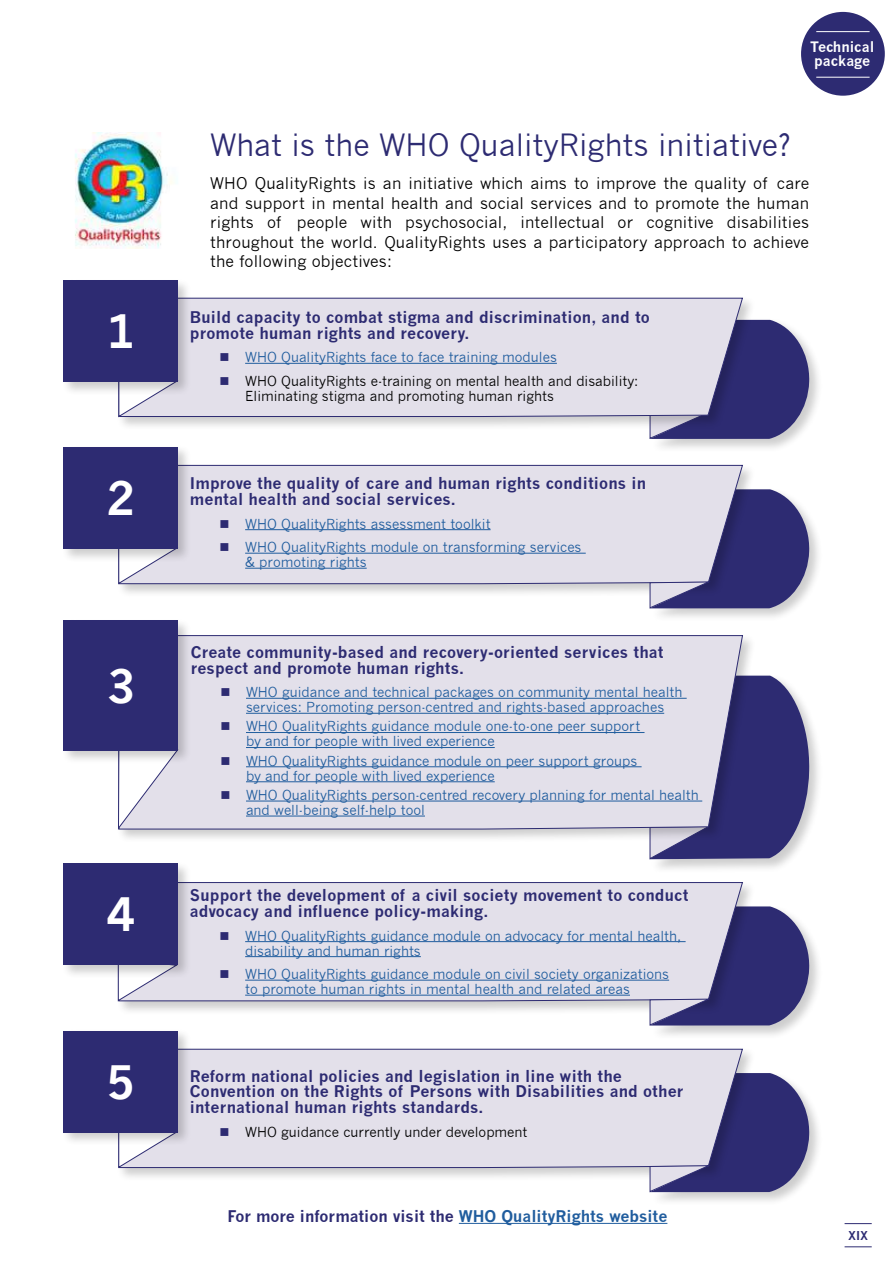
<style>
.page{position:relative;width:893px;height:1263px;background:#fff}
.page>*{position:absolute;margin:0;border:0;box-sizing:border-box;transform-origin:0 0}
.t1{font:700 45px "News Gothic";color:#fff}
.t2{font:30px "News Gothic";color:#2d2b72}
.t3{font:700 15.75px/15.8px "News Gothic";letter-spacing:.01em;color:#2d2b72}
.t4{font:15.75px/19.5px "News Gothic";letter-spacing:.01em;color:#000;text-align:justify}
.t5{font:700 14.1px/14.1px "News Gothic";color:#fff}
.t6{font:13.5px/15px "News Gothic";color:#205d9e}
.t7{font:13.5px/15px "News Gothic";color:#000}
.t8{font:700 12px "News Gothic";color:#2d2b72}
.s1{color:#205d9e}
</style>
<div class="page">
<div style="left:801px;top:12px;width:84px;height:84px;background:#2d2b72;border-radius:50%"></div>
<hr style="left:816px;top:31px;width:54px;height:1px;background:#fff">
<hr style="left:816px;top:77px;width:54px;height:1px;background:#fff">
<svg style="left:845px;top:1223px;width:27px;height:1px"></svg>
<svg style="left:845px;top:1246px;width:27px;height:1px"></svg>
<div style="left:649px;top:1071px;width:174px;height:135px;background:#000;opacity:.2"></div>
<div style="left:649px;top:904px;width:174px;height:136px;background:#000;opacity:.2"></div>
<div style="left:649px;top:673px;width:174px;height:200px;background:#000;opacity:.2"></div>
<div style="left:649px;top:487px;width:174px;height:136px;background:#000;opacity:.2"></div>
<div style="left:649px;top:318px;width:174px;height:135px;background:#000;opacity:.2"></div>
<img style="left:75px;top:133px;width:98px;height:115px">
<hr style="left:459px;top:1223px;width:208px;height:1px;background:#205d9e">
<svg style="left:649px;top:676px;width:161px;height:184px;background:#515089"></svg>
<svg style="left:649px;top:320px;width:161px;height:119px;background:#504e88"></svg>
<div style="left:116px;top:296px;width:640px;height:135px;background:#000;opacity:.2"></div>
<div style="left:179px;top:297px;width:564px;height:120px;background:#e3e0ea"></div>
<div style="left:116px;top:463px;width:640px;height:135px;background:#000;opacity:.2"></div>
<div style="left:179px;top:465px;width:564px;height:119px;background:#e3e0ea"></div>
<div style="left:116px;top:633px;width:640px;height:211px;background:#000;opacity:.2"></div>
<svg style="left:118px;top:635px;width:625px;height:195px;background:#d9d7e3"></svg>
<div style="left:116px;top:880px;width:640px;height:135px;background:#000;opacity:.2"></div>
<div style="left:179px;top:882px;width:564px;height:119px;background:#e3e0ea"></div>
<div style="left:116px;top:1046px;width:640px;height:136px;background:#000;opacity:.2"></div>
<div style="left:179px;top:1048px;width:564px;height:120px;background:#e3e0ea"></div>
<hr style="left:245px;top:363px;width:312px;height:1px;background:#205d9e">
<hr style="left:245px;top:529px;width:246px;height:1px;background:#205d9e">
<hr style="left:245px;top:553px;width:341px;height:1px;background:#205d9e">
<hr style="left:245px;top:568px;width:122px;height:1px;background:#205d9e">
<hr style="left:245px;top:941px;width:441px;height:1px;background:#205d9e">
<hr style="left:245px;top:956px;width:176px;height:1px;background:#205d9e">
<hr style="left:245px;top:980px;width:424px;height:1px;background:#205d9e">
<hr style="left:245px;top:995px;width:385px;height:1px;background:#205d9e">
<svg style="left:118px;top:396px;width:61px;height:21px"></svg>
<svg style="left:117px;top:765px;width:62px;height:64px"></svg>
<hr style="left:246px;top:698px;width:441px;height:1px;background:#205d9e">
<hr style="left:246px;top:713px;width:418px;height:1px;background:#205d9e">
<hr style="left:246px;top:732px;width:398px;height:1px;background:#205d9e">
<hr style="left:246px;top:747px;width:249px;height:1px;background:#205d9e">
<hr style="left:246px;top:766px;width:396px;height:1px;background:#205d9e">
<hr style="left:246px;top:781px;width:249px;height:1px;background:#205d9e">
<hr style="left:246px;top:801px;width:456px;height:1px;background:#205d9e">
<hr style="left:246px;top:816px;width:179px;height:1px;background:#205d9e">
<svg style="left:649px;top:489px;width:161px;height:120px;background:#807ea7"></svg>
<svg style="left:649px;top:906px;width:161px;height:120px;background:#7f7da7"></svg>
<svg style="left:649px;top:1073px;width:161px;height:119px;background:#7f7da7"></svg>
<svg style="left:118px;top:563px;width:61px;height:21px"></svg>
<svg style="left:117px;top:979px;width:62px;height:22px"></svg>
<svg style="left:118px;top:1147px;width:61px;height:21px"></svg>
<div style="left:62px;top:278px;width:130px;height:118px;background:#000;opacity:.2"></div>
<div style="left:64px;top:280px;width:114px;height:102px;background:#2d2b72"></div>
<div style="left:62px;top:444px;width:130px;height:119px;background:#000;opacity:.2"></div>
<div style="left:64px;top:447px;width:114px;height:102px;background:#2d2b72"></div>
<div style="left:62px;top:618px;width:130px;height:147px;background:#000;opacity:.2"></div>
<div style="left:64px;top:620px;width:114px;height:131px;background:#2d2b72"></div>
<div style="left:62px;top:861px;width:130px;height:118px;background:#000;opacity:.2"></div>
<div style="left:64px;top:863px;width:114px;height:102px;background:#2d2b72"></div>
<div style="left:62px;top:1028px;width:130px;height:119px;background:#000;opacity:.2"></div>
<div style="left:64px;top:1031px;width:114px;height:101px;background:#2d2b72"></div>
<svg style="left:221px;top:353px;width:8px;height:8px"></svg>
<svg style="left:221px;top:377px;width:8px;height:8px"></svg>
<svg style="left:221px;top:520px;width:8px;height:8px"></svg>
<svg style="left:221px;top:543px;width:8px;height:8px"></svg>
<svg style="left:221px;top:931px;width:8px;height:8px"></svg>
<svg style="left:221px;top:970px;width:8px;height:8px"></svg>
<svg style="left:221px;top:1127px;width:8px;height:8px"></svg>
<svg style="left:222px;top:688px;width:7px;height:8px"></svg>
<svg style="left:222px;top:722px;width:7px;height:8px"></svg>
<svg style="left:222px;top:757px;width:7px;height:8px"></svg>
<svg style="left:222px;top:791px;width:7px;height:8px"></svg>
<h1 class="t1" style="left:107px;top:304px;width:30px">1</h1>
<h1 class="t1" style="left:107px;top:471px;width:30px">2</h1>
<h1 class="t1" style="left:107px;top:659px;width:30px">3</h1>
<h1 class="t1" style="left:107px;top:887px;width:30px">4</h1>
<h1 class="t1" style="left:107px;top:1054px;width:30px">5</h1>
<p class="t5" style="left:810px;top:40px;width:66px">Technical package</p>
<h2 class="t2" style="left:210px;top:128px;width:582px">What is the WHO QualityRights initiative?</h2>
<p class="t4" style="left:210px;top:174px;width:600px">WHO QualityRights is an initiative which aims to improve the quality of care and support in mental health and social services and to promote the human rights of people with psychosocial, intellectual or cognitive disabilities throughout the world. QualityRights uses a participatory approach to achieve the following objectives:</p>
<p class="t3" style="left:190px;top:309px;width:462px">Build capacity to combat stigma and discrimination, and to promote human rights and recovery.</p>
<p class="t6" style="left:245px;top:350px;width:313px">WHO QualityRights face to face training modules</p>
<p class="t7" style="left:245px;top:373px;width:395px">WHO QualityRights e-training on mental health and disability:<br>Eliminating stigma and promoting human rights</p>
<p class="t3" style="left:190px;top:475px;width:458px">I mprove the quality of care and human rights conditions in mental health and social services.</p>
<p class="t6" style="left:245px;top:512px;width:338px;line-height:23.5px">WHO QualityRights assessment toolkit<br>WHO QualityRights module on transforming services</p>
<p class="t6" style="left:245px;top:555px;width:123px">&amp; promoting rights</p>
<p class="t3" style="left:191px;top:644px;width:474px">Create community-based and recovery-oriented services that respect and promote human rights.</p>
<p class="t6" style="left:246px;top:685px;width:438px">WHO guidance and technical packages on community mental health services: Promoting person-centred and rights-based approaches</p>
<p class="t6" style="left:246px;top:719px;width:396px">WHO QualityRights guidance module one-to-one peer support by and for people with lived experience</p>
<p class="t6" style="left:246px;top:753px;width:393px">WHO QualityRights guidance module on peer support groups by and for people with lived experience</p>
<p class="t6" style="left:246px;top:787px;width:454px">WHO QualityRights person-centred recovery planning for mental health and well-being self-help tool</p>
<p class="t3" style="left:190px;top:887px;width:500px">Support the development of a civil society movement to conduct advocacy and influence policy-making.</p>
<p class="t6" style="left:245px;top:928px;width:438px">WHO QualityRights guidance module on advocacy for mental health, disability and human rights</p>
<p class="t6" style="left:245px;top:967px;width:425px">WHO QualityRights guidance module on civil society organizations to promote human rights in mental health and related areas</p>
<p class="t3" style="left:190px;top:1068px;width:495px">Reform national policies and legislation in line with the<br>Convention on the Rights of Persons with Disabilities and other international human rights standards.</p>
<p class="t7" style="left:245px;top:1124px;width:284px">WHO guidance currently under development</p>
<p class="t3" style="left:228px;top:1208px;width:441px">For more information visit the <span class="s1">WHO QualityRights website</span></p>
<p class="t8" style="left:848px;top:1228px;width:22px">xix</p>
</div>
